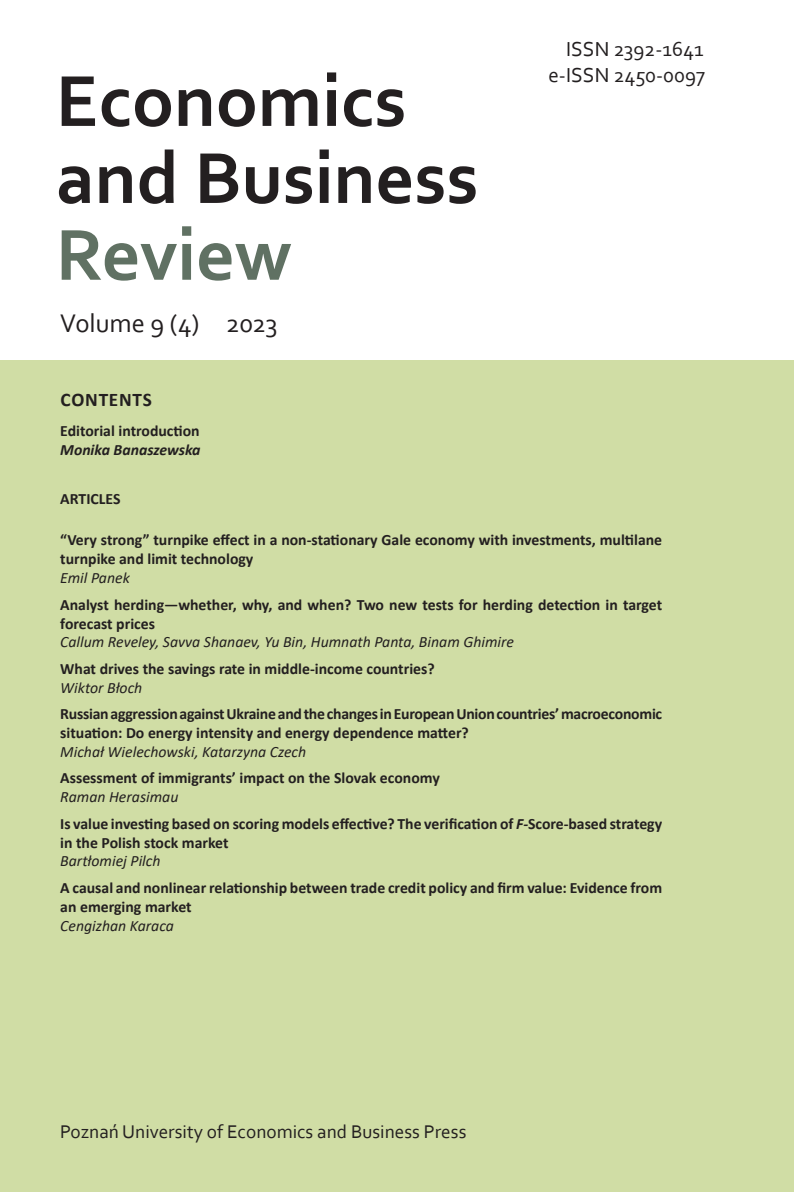
<style>
.page{position:relative;width:795px;height:1192px;background:#fff}
.page>*{position:absolute;margin:0;border:0;box-sizing:border-box;transform-origin:0 0}
.t1{font:700 75.6px "Corbel";color:#231f20}
.t2{font:700 75.6px "Corbel";color:#607163}
.t3{font:26.6px "Corbel";letter-spacing:-.01em;color:#231f20}
.t4{font:21.18px/25.4px "Corbel";color:#231f20}
.t5{font:19.25px "Corbel";color:#231f20}
.Contents{font:700 19.25px "Calibri";letter-spacing:.04em;color:#231f20}
.spis_tytul{font:700 15.75px/18.9px "Calibri";color:#231f20}
.spis_nazwisko{font:italic 15.75px "Calibri";color:#231f20}
.spis_nazwisko-2{font:italic 700 15.75px "Calibri";color:#231f20}
.spis1{font:700 15.75px "Calibri";color:#231f20}
.s1{color:#fff}
.s2{font-style:italic}
</style>
<div class="page">
<div style="left:0;top:360px;width:793px;height:831px;background:#d0dda5"></div>
<p class="t1" style="left:56px;top:54px;width:352px">Economics</p>
<p class="t1" style="left:56px;top:131px;width:424px">and Business</p>
<p class="t2" style="left:56px;top:208px;width:237px">Review</p>
<p class="t3" style="left:60px;top:306px;width:219px">Volume 9 (4) 2023</p>
<p class="t4" style="left:548px;top:36px;width:158px"><span class="s1">e-</span>ISSN 2392-1641 e-ISSN 2450-0097</p>
<p class="Contents" style="left:61px;top:386px;width:93px">CONTENTS</p>
<p class="spis_tytul" style="left:60px;top:421px;width:141px">Editorial introduction</p>
<p class="spis_nazwisko-2" style="left:60px;top:439px;width:142px">Monika Banaszewska</p>
<p class="spis1" style="left:60px;top:487px;width:62px">ARTICLES</p>
<p class="spis_tytul" style="left:60px;top:530px;width:603px">“Very strong” turnpike effect in a non-stationary Gale economy with investments, multilane turnpike and limit technology</p>
<p class="spis_nazwisko" style="left:60px;top:567px;width:71px">Emil Panek</p>
<p class="spis_tytul" style="left:60px;top:594px;width:603px">Analyst herding—whether, why, and when? Two new tests for herding detection in target forecast prices</p>
<p class="spis_nazwisko" style="left:60px;top:631px;width:455px">Callum Reveley, Savva Shanaev, Yu Bin, Humnath Panta, Binam Ghimire</p>
<p class="spis_tytul" style="left:60px;top:659px;width:376px">What drives the savings rate in middle-‑income countries?</p>
<p class="spis_nazwisko" style="left:60px;top:676px;width:84px">Wiktor Błoch</p>
<p class="spis_tytul" style="left:60px;top:704px;width:603px">Russian aggression against Ukraine and the changes in European Union countries’ macroeconomic situation: Do energy intensity and energy dependence matter?</p>
<p class="spis_nazwisko" style="left:60px;top:740px;width:247px">Michał Wielechowski, Katarzyna Czech</p>
<p class="spis_tytul" style="left:60px;top:768px;width:381px">Assessment of immigrants’ impact on the Slovak economy</p>
<p class="spis_nazwisko" style="left:60px;top:786px;width:120px">Raman Herasimau</p>
<p class="spis_tytul" style="left:60px;top:813px;width:603px">Is value investing based on scoring models effective? The verification of <span class="s2">F-</span>Score-based strategy in the Polish stock market</p>
<p class="spis_nazwisko" style="left:60px;top:850px;width:102px">Bartłomiej Pilch</p>
<p class="spis_tytul" style="left:60px;top:877px;width:603px">A causal and nonlinear relationship between trade credit policy and firm value: Evidence from an emerging market</p>
<p class="spis_nazwisko" style="left:60px;top:914px;width:115px">Cengizhan Karaca</p>
<p class="t5" style="left:60px;top:1119px;width:407px">Poznań University of Economics and Business Press</p>
</div>
